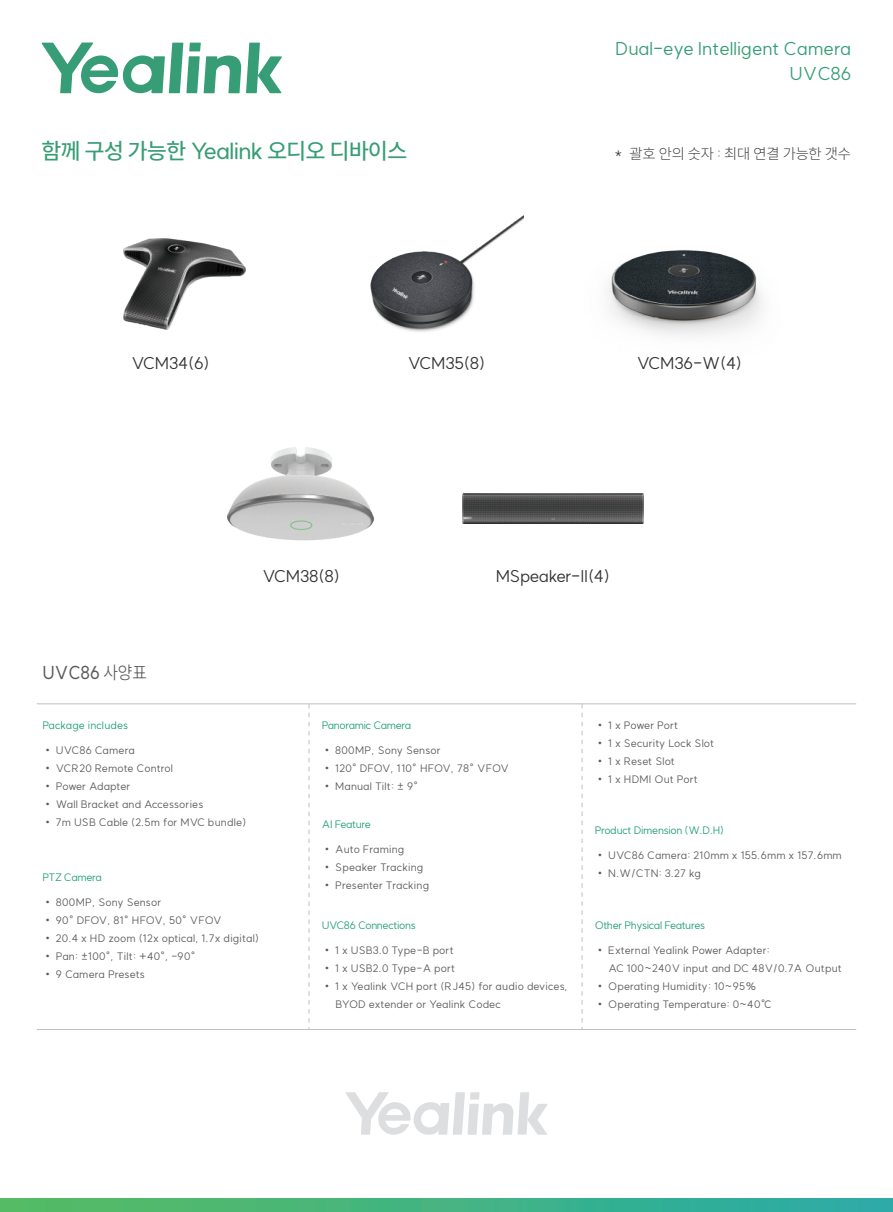
<style>
.page{position:relative;width:893px;height:1212px;background:#fff}
.page>*{position:absolute;margin:0;border:0;box-sizing:border-box;transform-origin:0 0}
.t1{font:500 22.5px "SUIT";letter-spacing:-.02em;color:#369d75}
.t2{font:18.15px "SUIT Variable";color:#5c5c5f;scale:.91 1}
.t3{font:18px/24.6px "SUIT";color:#369d75;text-align:right}
.t4{font:16.5px "SUIT";letter-spacing:-.01em;color:#333233}
.t5{font:16.5px "SUIT";letter-spacing:-.03em;color:#333233}
.t6{font:200 15px "SUIT";letter-spacing:-.01em;color:#333233}
.t7{font:10.5px/18px "SUIT";letter-spacing:.01em;color:#5a595c}
.t8{font:10.5px "SUIT";letter-spacing:-.03em;color:#1f9f70}
.t9{font:10.5px "SUIT";letter-spacing:.03em;color:#5a595c}
.t10{font:10.5px "SUIT";letter-spacing:-.01em;color:#5a595c}
.t11{font:10.5px "SUIT";letter-spacing:.015em;color:#1f9f70}
.t12{font:10.5px "SUIT";letter-spacing:-.015em;color:#5a595c}
.t13{font:10.5px "SUIT";letter-spacing:-.03em;color:#5a595c}
.s1{font-family:"Adobe Myungjo Std";font-weight:500}
</style>
<div class="page">
<svg style="left:0;top:1199px;width:893px;height:13px;background:#40b384"></svg>
<svg style="left:41px;top:43px;width:241px;height:50px"></svg>
<img style="left:607px;top:250px;width:156px;height:87px">
<img style="left:124px;top:239px;width:121px;height:91px">
<img style="left:370px;top:215px;width:154px;height:117px">
<img style="left:227px;top:447px;width:147px;height:94px">
<img style="left:462px;top:493px;width:181px;height:30px">
<hr style="left:37px;top:703px;width:819px;height:1px;background:#bebfc2">
<hr style="left:37px;top:1029px;width:819px;height:1px;background:#bebfc2">
<svg style="left:309px;top:704px;width:1px;height:325px"></svg>
<svg style="left:582px;top:704px;width:1px;height:325px"></svg>
<svg style="left:346px;top:1092px;width:202px;height:43px"></svg>
<h3 class="t3" style="left:615px;top:37px;width:238px">Dual-eye Intelligent Camera<br>UVC86</h3>
<h1 class="t1" style="left:42px;top:139px;width:367px">함께 구성 가능한 Yealink 오디오 디바이스</h1>
<h3 class="t6" style="left:615px;top:146px;width:238px">* 괄호 안의 숫자 : 최대 연결 가능한 갯수</h3>
<h3 class="t4" style="left:131px;top:355px;width:80px">VCM34(6)</h3>
<h3 class="t4" style="left:408px;top:355px;width:79px">VCM35(8)</h3>
<h3 class="t4" style="left:637px;top:355px;width:107px">VCM36-W(4)</h3>
<h2 class="t2" style="left:43px;top:663px;width:116px">UVC86 사양표</h2>
<h3 class="t4" style="left:262px;top:568px;width:79px">VCM38(8)</h3>
<h3 class="t5" style="left:496px;top:568px;width:116px">MSpeaker-II(4)</h3>
<p class="t11" style="left:42px;top:720px;width:87px">Package includes</p>
<p class="t7" style="left:42px;top:741px;width:94px"><span class="s1">•</span> UVC86 Camera</p>
<p class="t7" style="left:42px;top:759px;width:132px"><span class="s1">•</span> VCR20 Remote Control</p>
<p class="t12" style="left:42px;top:781px;width:89px"><span class="s1">•</span> Power Adapter</p>
<p class="t7" style="left:42px;top:795px;width:163px"><span class="s1">•</span> Wall Bracket and Accessories</p>
<p class="t7" style="left:42px;top:813px;width:205px"><span class="s1">•</span> 7m USB Cable (2.5m for MVC bundle)</p>
<p class="t8" style="left:42px;top:871px;width:61px">PTZ Camera</p>
<p class="t7" style="left:42px;top:893px;width:120px"><span class="s1">•</span> 800MP, Sony Sensor</p>
<p class="t10" style="left:42px;top:915px;width:181px"><span class="s1">•</span> 90° DFOV, 81° HFOV, 50° VFOV</p>
<p class="t7" style="left:42px;top:929px;width:218px"><span class="s1">•</span> 20.4 x HD zoom (12x optical, 1.7x digital)</p>
<p class="t9" style="left:42px;top:951px;width:155px"><span class="s1">•</span> Pan: ±100°, Tilt: +40°, -90°</p>
<p class="t7" style="left:42px;top:965px;width:104px"><span class="s1">•</span> 9 Camera Presets</p>
<p class="t8" style="left:322px;top:720px;width:91px">Panoramic Camera</p>
<p class="t7" style="left:322px;top:741px;width:120px"><span class="s1">•</span> 800MP, Sony Sensor</p>
<p class="t7" style="left:322px;top:759px;width:189px"><span class="s1">•</span> 120° DFOV, 110° HFOV, 78° VFOV</p>
<p class="t7" style="left:322px;top:777px;width:98px"><span class="s1">•</span> Manual Tilt: ± 9°</p>
<p class="t8" style="left:322px;top:819px;width:51px">AI Feature</p>
<p class="t7" style="left:322px;top:841px;width:84px"><span class="s1">•</span> Auto Framing</p>
<p class="t7" style="left:322px;top:859px;width:103px"><span class="s1">•</span> Speaker Tracking</p>
<p class="t7" style="left:322px;top:877px;width:109px"><span class="s1">•</span> Presenter Tracking</p>
<p class="t8" style="left:322px;top:919px;width:96px">UVC86 Connections</p>
<p class="t7" style="left:322px;top:941px;width:133px"><span class="s1">•</span> 1 x USB3.0 Type-B port</p>
<p class="t7" style="left:322px;top:959px;width:135px"><span class="s1">•</span> 1 x USB2.0 Type-A port</p>
<p class="t7" style="left:335px;top:977px;width:234px;text-indent:-14px"><span class="s1">•</span> 1 x Yealink VCH port (RJ45) for audio devices,<br>BYOD extender or Yealink Codec</p>
<p class="t13" style="left:595px;top:720px;width:85px"><span class="s1">•</span> 1 x Power Port</p>
<p class="t7" style="left:595px;top:734px;width:121px"><span class="s1">•</span> 1 x Security Lock Slot</p>
<p class="t7" style="left:595px;top:752px;width:82px"><span class="s1">•</span> 1 x Reset Slot</p>
<p class="t7" style="left:595px;top:770px;width:105px"><span class="s1">•</span> 1 x HDMI Out Port</p>
<p class="t8" style="left:595px;top:825px;width:131px">Product Dimension (W.D.H)</p>
<p class="t9" style="left:595px;top:850px;width:249px"><span class="s1">•</span> UVC86 Camera: 210mm x 155.6mm x 157.6mm</p>
<p class="t7" style="left:595px;top:865px;width:108px"><span class="s1">•</span> N.W/CTN: 3.27 kg</p>
<p class="t8" style="left:595px;top:919px;width:112px">Other Physical Features</p>
<p class="t7" style="left:608px;top:941px;width:235px;text-indent:-14px"><span class="s1">•</span> External Yealink Power Adapter:<br>AC 100~240V input and DC 48V/0.7A Output</p>
<p class="t7" style="left:595px;top:977px;width:163px"><span class="s1">•</span> Operating Humidity: 10~95%</p>
<p class="t7" style="left:595px;top:995px;width:179px"><span class="s1">•</span> Operating Temperature: 0~40℃</p>
</div>
